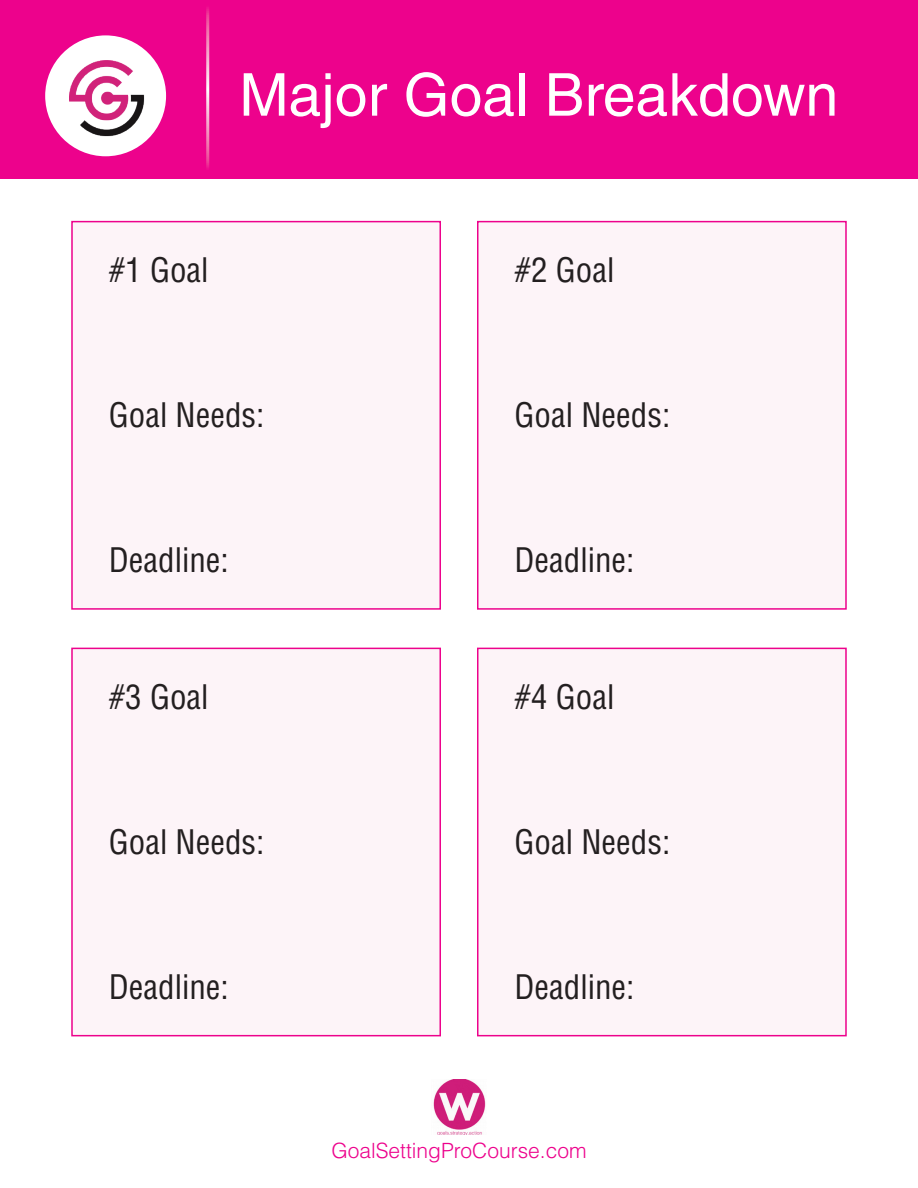
<style>
.page{position:relative;width:918px;height:1188px;background:#fff}
.page>*{position:absolute;margin:0;border:0;box-sizing:border-box;transform-origin:0 0}
.t1{font:59.1px "Helvetica LT Std";color:#fff}
.t2{font:condensed 33px "Helvetica LT Std";color:#231f20}
.t3{font:300 21px "Helvetica LT Std";color:#ed028c}
</style>
<div class="page">
<img style="left:433px;top:1079px;width:53px;height:55px">
<div style="left:0;top:0;width:918px;height:178px;background:#ed028c"></div>
<hr style="left:206px;top:2px;width:3px;height:174px;background:#fff">
<div style="left:45px;top:35px;width:121px;height:121px;background:#fff;border-radius:50%"></div>
<img style="left:69px;top:43px;width:83px;height:106px">
<div style="left:72px;top:222px;width:368px;height:387px;background:#fdf4f8"></div>
<div style="left:71px;top:221px;width:370px;height:389px;border:2px solid #ed028c"></div>
<div style="left:72px;top:648px;width:368px;height:388px;background:#fdf4f8"></div>
<div style="left:71px;top:648px;width:370px;height:388px;border:2px solid #ed028c"></div>
<div style="left:478px;top:222px;width:368px;height:387px;background:#fdf4f8"></div>
<div style="left:477px;top:221px;width:370px;height:389px;border:2px solid #ed028c"></div>
<div style="left:478px;top:648px;width:368px;height:388px;background:#fdf4f8"></div>
<div style="left:477px;top:648px;width:370px;height:388px;border:2px solid #ed028c"></div>
<h1 class="t1" style="left:239px;top:61px;width:600px">Major Goal Breakdown</h1>
<p class="t2" style="left:109px;top:249px;width:101px">#1 Goal</p>
<p class="t2" style="left:514px;top:249px;width:101px">#2 Goal</p>
<p class="t2" style="left:109px;top:394px;width:157px">Goal Needs:</p>
<p class="t2" style="left:514px;top:394px;width:157px">Goal Needs:</p>
<p class="t2" style="left:109px;top:540px;width:122px">Deadline:</p>
<p class="t2" style="left:514px;top:540px;width:122px">Deadline:</p>
<p class="t2" style="left:109px;top:676px;width:101px">#3 Goal</p>
<p class="t2" style="left:514px;top:676px;width:101px">#4 Goal</p>
<p class="t2" style="left:109px;top:821px;width:157px">Goal Needs:</p>
<p class="t2" style="left:514px;top:821px;width:157px">Goal Needs:</p>
<p class="t2" style="left:109px;top:966px;width:122px">Deadline:</p>
<p class="t2" style="left:514px;top:966px;width:122px">Deadline:</p>
<p class="t3" style="left:331px;top:1137px;width:257px">GoalSettingProCourse.com</p>
</div>
